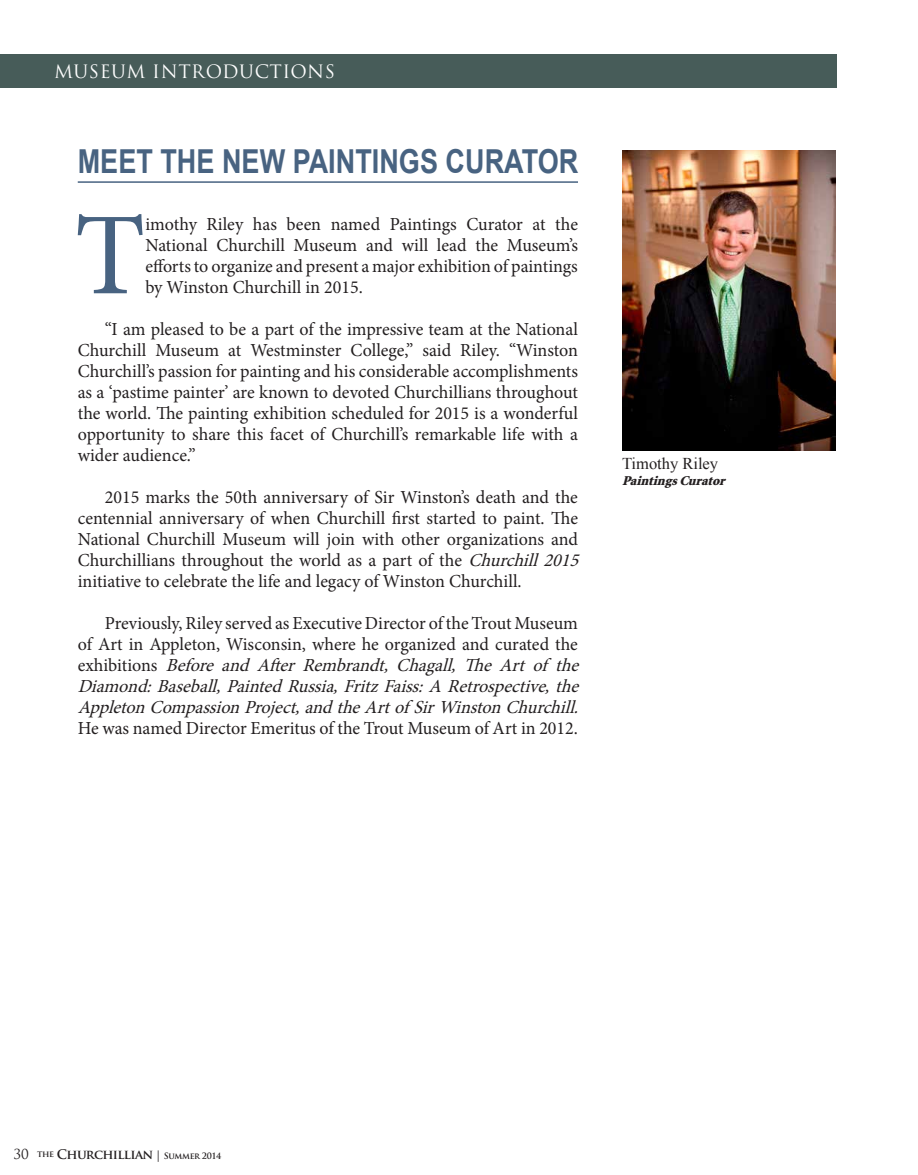
<style>
.page{position:relative;width:918px;height:1175px;background:#fff}
.page>*{position:absolute;margin:0;border:0;box-sizing:border-box;transform-origin:0 0}
.t1{font:117.15px "Minion Pro";color:#486381}
.t2{font:700 33px "Arial";color:#486381;scale:.82 1}
.t3{font:18.3px/21px "Minion Pro";color:#231f20;text-align:justify}
.t4{font:italic 18.3px/21px "Minion Pro";color:#231f20}
.t5{font:18px "Trajan Pro";letter-spacing:.03em;color:#fff}
.t6{font:16.5px "Times New Roman";color:#231f20}
.t7{font:italic 900 13.5px "Minion Std";color:#231f20}
.t8{font:700 8.55px "Trajan Pro";letter-spacing:-.04em;color:#231f20}
.s1{font-style:italic}
.s2{font-style:normal}
.s3{font-weight:400;font-size:13.5px}
.s4{font-size:12.9px}
.s5{font-size:11.4px}
</style>
<div class="page">
<hr style="left:78px;top:181px;width:500px;height:2px;background:#486381">
<img style="left:622px;top:150px;width:213px;height:300px">
<div style="left:0;top:54px;width:837px;height:34px;background:#475c59"></div>
<p class="t5" style="left:54px;top:60px;width:282px">MUSEUM INTRODUCTIONS</p>
<h2 class="t2" style="left:78px;top:140px;width:612px">MEET THE NEW PAINTINGS CURATOR</h2>
<h1 class="t1" style="left:75px;top:177px;width:72px">T</h1>
<p class="t3" style="left:145px;top:214px;width:434px">imothy Riley has been named Paintings Curator at the National Churchill Museum and will lead the Museum’s efforts to organize and present a major exhibition of paintings by Winston Churchill in 2015.</p>
<p class="t3" style="left:78px;top:319px;width:502px;text-indent:27px">“I am pleased to be a part of the impressive team at the National Churchill Museum at Westminster College,” said Riley. “Winston Churchill’s passion for painting and his considerable accomplishments as a ‘pastime painter’ are known to devoted Churchillians throughout the world. The painting exhibition scheduled for 2015 is a wonderful opportunity to share this facet of Churchill’s remarkable life with a wider audience.”</p>
<p class="t3" style="left:78px;top:487px;width:508px;text-align:left;text-indent:27px">2015 marks the 50th anniversary of Sir Winston’s death and the centennial anniversary of when Churchill first started to paint. The National Churchill Museum will join with other organizations and Churchillians throughout the world as a part of the <span class="s1">Churchill2015 </span>initiative to celebrate the life and legacy of Winston Churchill.</p>
<p class="t4" style="left:78px;top:613px;width:508px;text-indent:27px"><span class="s2">Previously, Riley served as Executive Director of the Trout Museum of Art in Appleton, Wisconsin, where he organized and curated the e x h i b i t i o n s</span> Before and After Rembrandt, Chagall, The Art of the Diamond:Baseball,PaintedRussia,FritzFaiss:A Retrospective,the AppletonCompassionProj ect,andtheArtof SirWinstonChurchill.</p>
<p class="t3" style="left:78px;top:718px;width:502px">He was named Director Emeritus of the Trout Museum of Art in 2012.</p>
<p class="t6" style="left:622px;top:452px;width:98px">Timothy Riley</p>
<p class="t7" style="left:622px;top:474px;width:108px">PaintingsCurator</p>
<p class="t8" style="left:14px;top:1150px;width:209px"><span class="s3">30</span> THE <span class="s4">CHURCHILLIAN</span> <span class="s5">|</span> SUMMER 2014</p>
</div>
